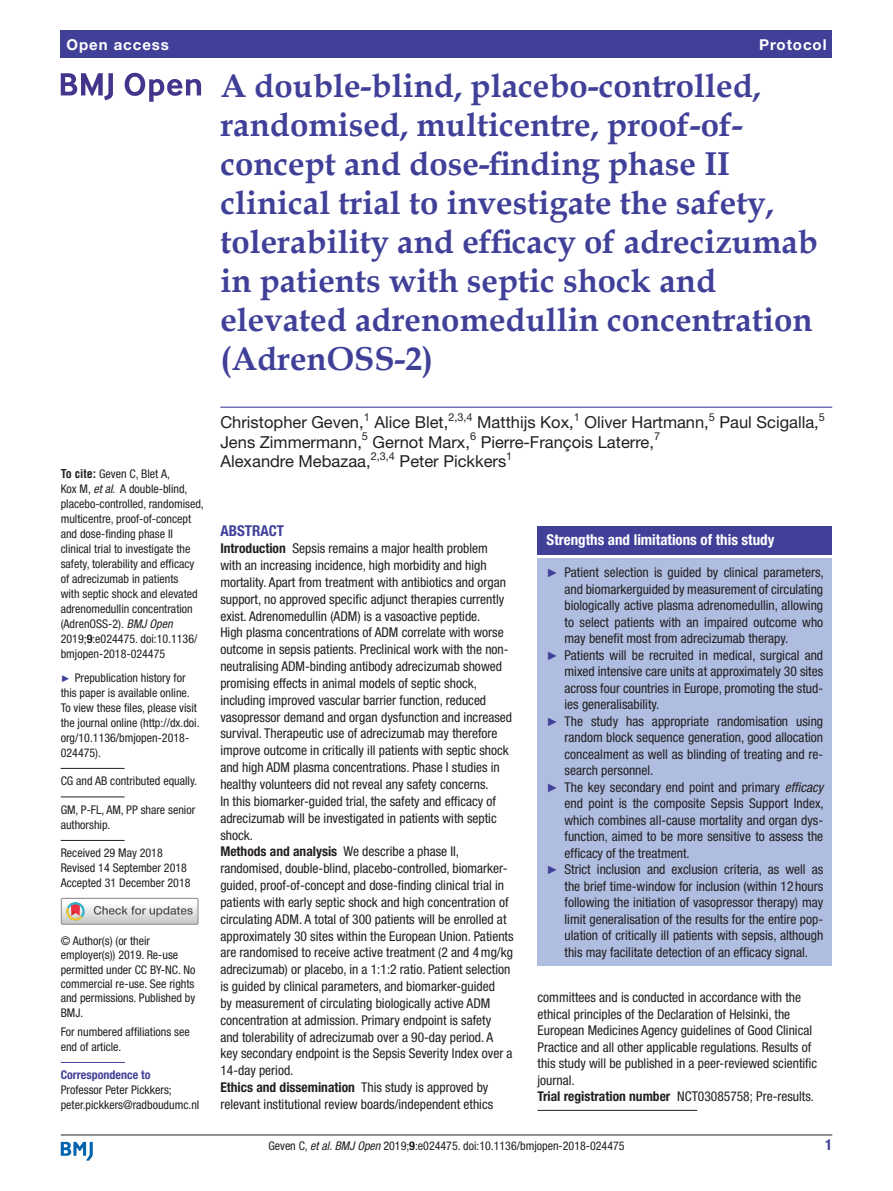
<style>
.page{position:relative;width:893px;height:1191px;background:#fff}
.page>*{position:absolute;margin:0;border:0;box-sizing:border-box;transform-origin:0 0}
.t1{font:700 33px/39px "Book Antiqua";color:#414099}
.t2{font:16.5px/19.5px "Helvetica Neue LT Std";color:#231f20}
.t3{font:700 condensed 15px "Helvetica Neue LT Std";color:#fff}
.t4{font:700 15px "Helvetica Neue LT Std";letter-spacing:.065em;color:#fff}
.t5{font:700 condensed 15px "Helvetica Neue LT Std";color:#414099}
.t6{font:condensed 13.5px/16.8px "Helvetica Neue LT Std";color:#231f20}
.t7{font:condensed 12px/15px "Helvetica Neue LT Std";color:#231f20}
.t8{font:700 condensed 12px "Helvetica Neue LT Std";color:#414099}
.t9{font:10.95px "Helvetica Neue LT Std";color:#231f20}
.s1{font-family:"Helvetica LT Std";font-weight:700}
.s2{font-style:italic}
.s3{font-weight:700}
.s4{font-family:"Arial";font-stretch:normal;font-size:9.75px;color:#414099}
.s5{font-family:"Arial";font-stretch:normal;font-size:12px;color:#414099}
</style>
<div class="page">
<hr style="left:61px;top:1134px;width:771px;height:1px;background:#231f20">
<svg style="left:61px;top:1141px;width:32px;height:19px"></svg>
<div style="left:61px;top:31px;width:771px;height:27px;background:#414099"></div>
<hr style="left:220px;top:406px;width:612px;height:2px;background:#414099">
<hr style="left:61px;top:768px;width:64px;height:1px;background:#231f20">
<hr style="left:61px;top:796px;width:64px;height:1px;background:#231f20">
<hr style="left:61px;top:840px;width:64px;height:1px;background:#231f20">
<hr style="left:61px;top:1062px;width:64px;height:1px;background:#414099">
<svg style="left:61px;top:73px;width:52px;height:27px"></svg>
<svg style="left:125px;top:73px;width:76px;height:29px"></svg>
<div style="left:61px;top:897px;width:138px;height:27px;border:1px solid #969090"></div>
<svg style="left:61px;top:898px;width:137px;height:26px"></svg>
<hr style="left:538px;top:1110px;width:159px;height:1px;background:#231f20">
<div style="left:538px;top:526px;width:294px;height:28px;background:#414099"></div>
<div style="left:538px;top:558px;width:294px;height:407px;background:#afbde1"></div>
<p class="t4" style="left:66px;top:35px;width:104px">Open access</p>
<p class="t7" style="left:61px;top:466px;width:145px"><span class="s1">To cite:</span> Geven C, Blet A,<br>Kox M, <span class="s2">et al</span>. A double-blind, placebo-controlled, randomised, multicentre, proof-of-concept and dose-finding phase II clinical trial to investigate the safety, tolerability and efficacy of adrecizumab in patients<br>with septic shock and elevated adrenomedullin concentration (AdrenOSS-2). <span class="s2">BMJ Open<br></span>2019;<span class="s3">9</span>:e024475. doi:10.1136/ bmjopen-2018-024475</p>
<p class="t7" style="left:61px;top:670px;width:140px"><span class="s4">►</span> Prepublication history for this paper is available online.<br>To view these files, please visit the journal online (http://dx.doi. org/10.1136/bmjopen-2018-<br>024475).</p>
<p class="t7" style="left:61px;top:773px;width:138px">CG and AB contributed equally.</p>
<p class="t7" style="left:61px;top:802px;width:136px">GM, P-FL, AM, PP share senior authorship.</p>
<p class="t7" style="left:61px;top:845px;width:131px">Received 29 May 2018<br>Revised 14 September 2018<br>Accepted 31 December 2018</p>
<p class="t7" style="left:61px;top:933px;width:136px;line-height:14.4px">© Author(s) (or their employer(s)) 2019. Re-use permitted under CC BY-NC. No commercial re-use. See rights and permissions. Published by<br>BMJ.</p>
<p class="t7" style="left:61px;top:1024px;width:130px">For numbered affiliations see end of article.</p>
<p class="t8" style="left:61px;top:1067px;width:91px">Correspondence to</p>
<p class="t7" style="left:61px;top:1082px;width:140px">Professor Peter Pickkers; peter.pickkers@radboudumc.nl</p>
<p class="t4" style="left:759px;top:35px;width:69px">Protocol</p>
<p class="t1" style="left:220px;top:66px;width:599px">A double-blind, placebo-controlled, randomised, multicentre, proof-of&shy;concept and dose-finding phase II clinical trial to investigate the safety, tolerability and efficacy of adrecizumab in patients with septic shock and elevated adrenomedullin concentration (AdrenOSS-2)</p>
<p class="t2" style="left:220px;top:412px;width:145px">Christopher Geven,</p>
<p class="t9" style="left:364px;top:410px;width:8px">1</p>
<p class="t2" style="left:374px;top:412px;width:75px">Alice Blet,</p>
<p class="t9" style="left:448px;top:410px;width:26px">2,3,4</p>
<p class="t2" style="left:477px;top:412px;width:98px">Matthijs Kox,</p>
<p class="t9" style="left:574px;top:410px;width:8px">1</p>
<p class="t2" style="left:584px;top:412px;width:126px">Oliver Hartmann,</p>
<p class="t9" style="left:709px;top:410px;width:8px">5</p>
<p class="t2" style="left:720px;top:412px;width:101px">Paul Scigalla,</p>
<p class="t9" style="left:819px;top:410px;width:8px">5</p>
<p class="t2" style="left:220px;top:432px;width:441px">Jens Zimmermann,<sup>5</sup> Gernot Marx,<sup>6</sup> Pierre-François Laterre,<sup>7<br></sup>Alexandre Mebazaa,<sup>2,3,4</sup> Peter Pickkers<sup>1</sup></p>
<p class="t5" style="left:220px;top:522px;width:65px">Abstract</p>
<p class="t6" style="left:220px;top:540px;width:295px"><span class="s3">Introduction</span> Sepsis remains a major health problem<br>with an increasing incidence, high morbidity and high mortality. Apart from treatment with antibiotics and organ support, no approved specific adjunct therapies currently exist. Adrenomedullin (ADM) is a vasoactive peptide.<br>High plasma concentrations of ADM correlate with worse outcome in sepsis patients. Preclinical work with the non&shy;neutralising ADM-binding antibody adrecizumab showed promising effects in animal models of septic shock, including improved vascular barrier function, reduced vasopressor demand and organ dysfunction and increased survival. Therapeutic use of adrecizumab may therefore improve outcome in critically ill patients with septic shock and high ADM plasma concentrations. Phase I studies in healthy volunteers did not reveal any safety concerns.<br>In this biomarker-guided trial, the safety and efficacy of adrecizumab will be investigated in patients with septic shock.<br><span class="s3">Methods and analysis</span> We describe a phase II, randomised, double-blind, placebo-controlled, biomarker&shy;guided, proof-of-concept and dose-finding clinical trial in patients with early septic shock and high concentration of circulating ADM. A total of 300 patients will be enrolled at approximately 30 sites within the European Union. Patients are randomised to receive active treatment (2 and 4mg/kg adrecizumab) or placebo, in a 1:1:2 ratio. Patient selection is guided by clinical parameters, and biomarker-guided<br>by measurement of circulating biologically active ADM concentration at admission. Primary endpoint is safety<br>and tolerability of adrecizumab over a 90-day period. A key secondary endpoint is the Sepsis Severity Index over a 14-day period.<br><span class="s3">Ethics and dissemination</span> This study is approved by relevant institutional review boards/independent ethics</p>
<p class="t3" style="left:547px;top:531px;width:229px">Strengths and limitations of this study</p>
<p class="t6" style="left:547px;top:564px;width:279px"><span class="s5">►</span> Patient selection is guided by clinical parameters,</p>
<p class="t6" style="left:565px;top:580px;width:260px">and biomarkerguided by measurement of circulating</p>
<p class="t6" style="left:565px;top:597px;width:260px">biologically active plasma adrenomedullin, allowing</p>
<p class="t6" style="left:565px;top:613px;width:260px">to select patients with an impaired outcome who</p>
<p class="t6" style="left:565px;top:630px;width:225px">may benefit most from adrecizumab therapy.</p>
<p class="t6" style="left:547px;top:646px;width:278px"><span class="s5">►</span> Patients will be recruited in medical, surgical and</p>
<p class="t6" style="left:565px;top:663px;width:260px">mixed intensive care units at approximately 30 sites</p>
<p class="t6" style="left:565px;top:679px;width:260px">across four countries in Europe, promoting the stud-</p>
<p class="t6" style="left:565px;top:696px;width:96px">ies generalisability.</p>
<p class="t6" style="left:547px;top:712px;width:278px"><span class="s5">►</span> The study has appropriate randomisation using</p>
<p class="t6" style="left:565px;top:729px;width:260px">random block sequence generation, good allocation</p>
<p class="t6" style="left:565px;top:745px;width:260px">concealment as well as blinding of treating and re-</p>
<p class="t6" style="left:565px;top:762px;width:90px">search personnel.</p>
<p class="t6" style="left:547px;top:778px;width:278px"><span class="s5">►</span> The key secondary end point and primary <span class="s2">efficacy</span></p>
<p class="t6" style="left:565px;top:795px;width:261px">end point is the composite Sepsis Support Index,</p>
<p class="t6" style="left:565px;top:811px;width:260px">which combines all-cause mortality and organ dys-</p>
<p class="t6" style="left:565px;top:828px;width:260px">function, aimed to be more sensitive to assess the</p>
<p class="t6" style="left:565px;top:844px;width:127px">efficacy of the treatment.</p>
<p class="t6" style="left:547px;top:861px;width:278px"><span class="s5">►</span> Strict inclusion and exclusion criteria, as well as</p>
<p class="t6" style="left:565px;top:877px;width:260px">the brief time-window for inclusion (within 12 hours</p>
<p class="t6" style="left:565px;top:894px;width:260px">following the initiation of vasopressor therapy) may</p>
<p class="t6" style="left:565px;top:910px;width:260px">limit generalisation of the results for the entire pop-</p>
<p class="t6" style="left:565px;top:927px;width:260px">ulation of critically ill patients with sepsis, although</p>
<p class="t6" style="left:565px;top:943px;width:245px">this may facilitate detection of an efficacy signal.</p>
<p class="t6" style="left:538px;top:989px;width:281px">committees and is conducted in accordance with the ethical principles of the Declaration of Helsinki, the European Medicines Agency guidelines of Good Clinical Practice and all other applicable regulations. Results of this study will be published in a peer-reviewed scientific journal.<br><span class="s3">Trial registration number</span> NCT03085758; Pre-results.</p>
<p class="t7" style="left:268px;top:1137px;width:358px">Geven C, <span class="s2">et al</span>. <span class="s2">BMJ Open</span> 2019;<span class="s3">9</span>:e024475. doi:10.1136/bmjopen-2018-024475</p>
<p class="t5" style="left:825px;top:1135px;width:9px">1</p>
</div>
